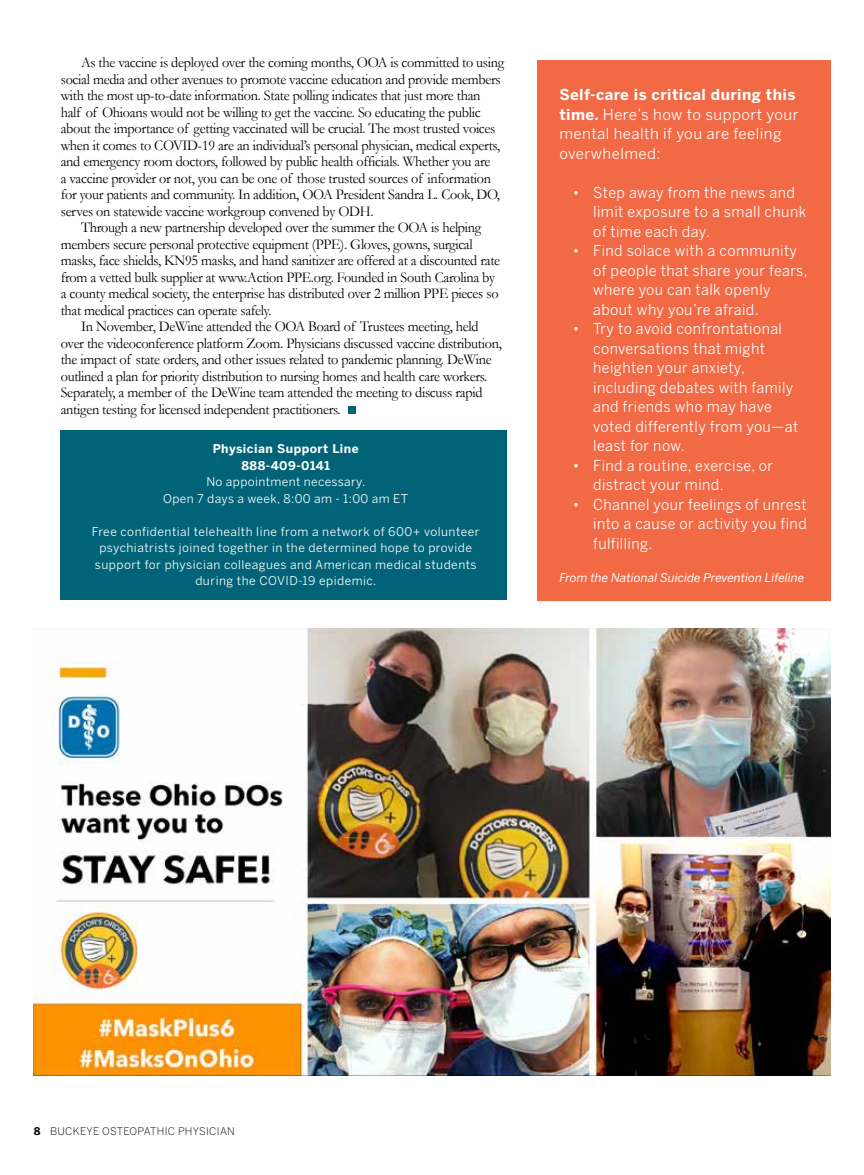
<style>
.page{position:relative;width:864px;height:1175px;background:#fff}
.page>*{position:absolute;margin:0;border:0;box-sizing:border-box;transform-origin:0 0}
.t1{font:15px "Garamond";letter-spacing:-.02em;color:#000;scale:.95 1}
.t2{font:15px/19.5px "Benton Sans";letter-spacing:.03em;color:#fff;scale:.95 1}
.t3{font:15px/19.5px "Benton Sans";letter-spacing:.03em;color:#fff}
.t4{font:12px/16.5px "Benton Sans";letter-spacing:.04em;color:#fff;text-align:center}
.t5{font:italic 12px "Benton Sans";color:#fff}
.t6{font:700 12px/16.5px "Benton Sans";letter-spacing:.04em;color:#fff;text-align:center}
.t7{font:300 10.5px "Benton Sans";letter-spacing:.03em;color:#000}
.s1{font-weight:700}
</style>
<div class="page">
<img style="left:34px;top:628px;width:796px;height:447px">
<div style="left:537px;top:60px;width:294px;height:541px;background:#f26945"></div>
<div style="left:61px;top:430px;width:446px;height:169px;background:#006378"></div>
<div style="left:348px;top:406px;width:8px;height:8px;background:#006378"></div>
<p class="t1" style="left:81px;top:52px;width:447px">As the vaccine is deployed over the coming months, OOA is committed to using</p>
<p class="t1" style="left:61px;top:69px;width:465px">social media and other avenues to promote vaccine education and provide members</p>
<p class="t1" style="left:61px;top:85px;width:443px">with the most up-to-date information. State polling indicates that just more than</p>
<p class="t1" style="left:61px;top:102px;width:444px">half of Ohioans would not be willing to get the vaccine. So educating the public</p>
<p class="t1" style="left:61px;top:118px;width:459px">about the importance of getting vaccinated will be crucial. The most trusted voices</p>
<p class="t1" style="left:61px;top:135px;width:464px">when it comes to COVID-19 are an individual’s personal physician, medical experts,</p>
<p class="t1" style="left:61px;top:151px;width:454px">and emergency room doctors, followed by public health officials. Whether you are</p>
<p class="t1" style="left:61px;top:168px;width:455px">a vaccine provider or not, you can be one of those trusted sources of information</p>
<p class="t1" style="left:61px;top:184px;width:464px">for your patients and community. In addition, OOA President Sandra L. Cook, DO,</p>
<p class="t1" style="left:61px;top:201px;width:331px">serves on statewide vaccine workgroup convened by ODH.</p>
<p class="t1" style="left:81px;top:217px;width:423px">Through a new partnership developed over the summer the OOA is helping</p>
<p class="t1" style="left:61px;top:234px;width:435px">members secure personal protective equipment (PPE). Gloves, gowns, surgical</p>
<p class="t1" style="left:61px;top:250px;width:464px">masks, face shields, KN95 masks, and hand sanitizer are offered at a discounted rate</p>
<p class="t1" style="left:61px;top:267px;width:459px">from a vetted bulk supplier at www.Action PPE.org. Founded in South Carolina by</p>
<p class="t1" style="left:61px;top:283px;width:462px">a county medical society, the enterprise has distributed over 2 million PPE pieces so</p>
<p class="t1" style="left:61px;top:300px;width:223px">that medical practices can operate safely.</p>
<p class="t1" style="left:81px;top:316px;width:420px">In November, DeWine attended the OOA Board of Trustees meeting, held</p>
<p class="t1" style="left:61px;top:333px;width:466px">over the videoconference platform Zoom. Physicians discussed vaccine distribution,</p>
<p class="t1" style="left:61px;top:349px;width:455px">the impact of state orders, and other issues related to pandemic planning. DeWine</p>
<p class="t1" style="left:61px;top:366px;width:451px">outlined a plan for priority distribution to nursing homes and health care workers.</p>
<p class="t1" style="left:61px;top:382px;width:445px">Separately, a member of the DeWine team attended the meeting to discuss rapid</p>
<p class="t1" style="left:61px;top:399px;width:296px">antigen testing for licensed independent practitioners.</p>
<p class="t6" style="left:213px;top:440px;width:148px">Physician Support Line<br>888-409-0141</p>
<p class="t4" style="left:163px;top:473px;width:246px">No appointment necessary.<br>Open 7 days a week, 8:00 am - 1:00 am ET</p>
<p class="t4" style="left:92px;top:523px;width:389px">Free confidential telehealth line from a network of 600+ volunteer psychiatrists joined together in the determined hope to provide support for physician colleagues and American medical students during the COVID-19 epidemic.</p>
<p class="t3" style="left:559px;top:85px;width:241px"><span class="s1">Self-care is critical during this time.</span> Here’s how to support your mental health if you are feeling overwhelmed:</p>
<p class="t2" style="left:593px;top:182px;width:226px;text-indent:-20px">• Step away from the news and limit exposure to a small chunk of time each day.</p>
<p class="t2" style="left:593px;top:241px;width:227px;text-indent:-20px">• Find solace with a community of people that share your fears, where you can talk openly about why you’re afraid.</p>
<p class="t2" style="left:593px;top:319px;width:217px;text-indent:-20px">• Try to avoid confrontational conversations that might heighten your anxiety, including debates with family and friends who may have voted differently from you—at least for now.</p>
<p class="t2" style="left:593px;top:455px;width:191px;text-indent:-20px">• Find a routine, exercise, or distract your mind.</p>
<p class="t2" style="left:593px;top:494px;width:226px;text-align:justify;text-indent:-20px">• Channel your feelings of unrest into a cause or activity you find fulfilling.</p>
<p class="t5" style="left:559px;top:570px;width:246px">From the National Suicide Prevention Lifeline</p>
<p class="t7" style="left:34px;top:1124px;width:203px"><span class="s1">8</span> BUCKEYE OSTEOPATHIC PHYSICIAN</p>
</div>
